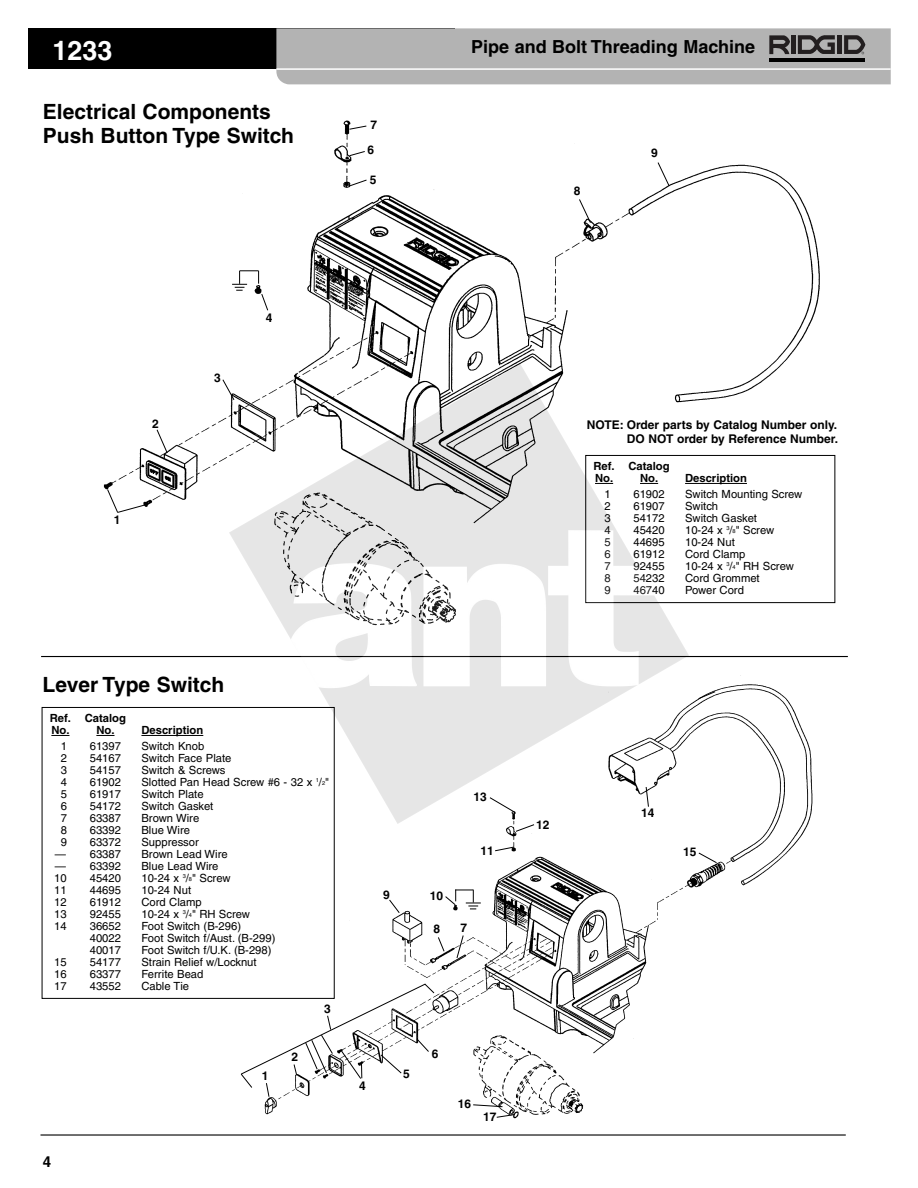
<style>
.page{position:relative;width:918px;height:1188px;background:#fff}
.page>*{position:absolute;margin:0;border:0;box-sizing:border-box;transform-origin:0 0}
.t1{font:700 27px "Helvetica";color:#fff}
.t2{font:700 21px/24px "Helvetica";color:#000}
.t3{font:700 18px "Helvetica";color:#000}
.t4{font:700 15px "Helvetica";color:#000}
.t5{font:700 12px/13.5px "Helvetica";color:#000;text-align:right}
.t6{font:11.25px "Helvetica";color:#000}
.t7{font:700 11.25px/12px "Helvetica";color:#000}
.s1{font-size:5.7px}
</style>
<div class="page">
<hr style="left:40px;top:1134px;width:806px;height:2px;background:#000">
<div style="left:28px;top:29px;width:427px;height:40px;background:#000"></div>
<svg style="left:276px;top:28px;width:615px;height:56px;background:#aeaeae"></svg>
<img style="left:264px;top:675px;width:549px;height:444px">
<img style="left:103px;top:120px;width:730px;height:484px">
<hr style="left:41px;top:656px;width:807px;height:1px;background:#000">
<svg style="left:156px;top:429px;width:12px;height:25px"></svg>
<svg style="left:222px;top:379px;width:8px;height:22px"></svg>
<svg style="left:349px;top:125px;width:18px;height:5px"></svg>
<svg style="left:349px;top:151px;width:17px;height:6px"></svg>
<svg style="left:348px;top:179px;width:19px;height:8px"></svg>
<svg style="left:578px;top:198px;width:13px;height:26px"></svg>
<svg style="left:698px;top:691px;width:18px;height:9px"></svg>
<svg style="left:456px;top:935px;width:8px;height:24px"></svg>
<svg style="left:437px;top:936px;width:8px;height:16px"></svg>
<svg style="left:389px;top:899px;width:11px;height:15px"></svg>
<div style="left:586px;top:456px;width:248px;height:146px;background:#fff"></div>
<div style="left:585px;top:455px;width:250px;height:148px;border:1px solid #000"></div>
<hr style="left:685px;top:483px;width:62px;height:1px;background:#000">
<div style="left:42px;top:708px;width:292px;height:290px;background:#fff"></div>
<svg style="left:51px;top:735px;width:19px;height:1px"></svg>
<svg style="left:96px;top:735px;width:19px;height:1px"></svg>
<hr style="left:141px;top:735px;width:62px;height:1px;background:#000">
<svg style="left:232px;top:270px;width:37px;height:41px"></svg>
<svg style="left:107px;top:489px;width:40px;height:25px"></svg>
<svg style="left:657px;top:162px;width:13px;height:25px"></svg>
<svg style="left:240px;top:983px;width:195px;height:115px"></svg>
<svg style="left:496px;top:1114px;width:20px;height:4px"></svg>
<svg style="left:472px;top:1104px;width:31px;height:3px"></svg>
<svg style="left:494px;top:846px;width:21px;height:6px"></svg>
<svg style="left:515px;top:824px;width:20px;height:8px"></svg>
<svg style="left:445px;top:890px;width:36px;height:20px"></svg>
<svg style="left:698px;top:852px;width:20px;height:12px"></svg>
<div style="left:41px;top:102px;width:268px;height:52px;background:#fff"></div>
<img style="left:230px;top:364px;width:459px;height:460px">
<h1 class="t1" style="left:52px;top:41px;width:62px">1233</h1>
<h3 class="t3" style="left:471px;top:40px;width:285px">Pipe and Bolt Threading Machine</h3>
<h2 class="t2" style="left:43px;top:101px;width:253px">Electrical Components<br>Push Button Type Switch</h2>
<p class="t5" style="left:371px;top:120px;width:8px">7</p>
<p class="t5" style="left:368px;top:144px;width:8px">6</p>
<p class="t5" style="left:370px;top:175px;width:8px">5</p>
<p class="t5" style="left:574px;top:186px;width:8px">8</p>
<p class="t5" style="left:651px;top:148px;width:8px">9</p>
<p class="t5" style="left:152px;top:418px;width:8px">2</p>
<p class="t5" style="left:114px;top:514px;width:8px">1</p>
<p class="t5" style="left:214px;top:372px;width:8px">3</p>
<p class="t5" style="left:266px;top:312px;width:8px">4</p>
<h2 class="t2" style="left:43px;top:675px;width:183px">Lever Type Switch</h2>
<p class="t7" style="left:50px;top:713px;width:78px">Ref. Catalog<br>No. No.</p>
<p class="t7" style="left:141px;top:725px;width:63px">Description</p>
<p class="t6" style="left:61px;top:742px;width:8px">1</p>
<p class="t6" style="left:90px;top:742px;width:33px">61397</p>
<p class="t6" style="left:141px;top:742px;width:64px">Switch Knob</p>
<p class="t6" style="left:61px;top:754px;width:8px">2</p>
<p class="t6" style="left:90px;top:754px;width:33px">54167</p>
<p class="t6" style="left:141px;top:754px;width:92px">Switch Face Plate</p>
<p class="t6" style="left:61px;top:766px;width:8px">3</p>
<p class="t6" style="left:90px;top:766px;width:33px">54157</p>
<p class="t6" style="left:141px;top:766px;width:86px">Switch &amp; Screws</p>
<p class="t6" style="left:61px;top:778px;width:8px">4</p>
<p class="t6" style="left:90px;top:778px;width:33px">61902</p>
<p class="t6" style="left:141px;top:778px;width:189px">Slotted Pan Head Screw #6 - 32 x <sup>1</sup>/<span class="s1">2</span>"</p>
<p class="t6" style="left:61px;top:790px;width:8px">5</p>
<p class="t6" style="left:90px;top:790px;width:33px">61917</p>
<p class="t6" style="left:141px;top:790px;width:64px">Switch Plate</p>
<p class="t6" style="left:61px;top:802px;width:8px">6</p>
<p class="t6" style="left:90px;top:802px;width:33px">54172</p>
<p class="t6" style="left:141px;top:802px;width:73px">Switch Gasket</p>
<p class="t6" style="left:61px;top:814px;width:8px">7</p>
<p class="t6" style="left:90px;top:814px;width:33px">63387</p>
<p class="t6" style="left:141px;top:814px;width:59px">Brown Wire</p>
<p class="t6" style="left:61px;top:826px;width:8px">8</p>
<p class="t6" style="left:90px;top:826px;width:33px">63392</p>
<p class="t6" style="left:141px;top:826px;width:50px">Blue Wire</p>
<p class="t6" style="left:61px;top:838px;width:8px">9</p>
<p class="t6" style="left:90px;top:838px;width:33px">63372</p>
<p class="t6" style="left:141px;top:838px;width:59px">Suppressor</p>
<p class="t6" style="left:55px;top:850px;width:68px">— 63387</p>
<p class="t6" style="left:141px;top:850px;width:88px">Brown Lead Wire</p>
<p class="t6" style="left:55px;top:862px;width:68px">— 63392</p>
<p class="t6" style="left:141px;top:862px;width:79px">Blue Lead Wire</p>
<p class="t6" style="left:54px;top:874px;width:14px">10</p>
<p class="t6" style="left:90px;top:874px;width:33px">45420</p>
<p class="t6" style="left:141px;top:874px;width:91px">10-24 x <sup>3</sup>/<span class="s1">8</span>" Screw</p>
<p class="t6" style="left:54px;top:886px;width:14px">11</p>
<p class="t6" style="left:90px;top:886px;width:33px">44695</p>
<p class="t6" style="left:141px;top:886px;width:51px">10-24 Nut</p>
<p class="t6" style="left:54px;top:898px;width:14px">12</p>
<p class="t6" style="left:90px;top:898px;width:33px">61912</p>
<p class="t6" style="left:141px;top:898px;width:62px">Cord Clamp</p>
<p class="t6" style="left:54px;top:910px;width:14px">13</p>
<p class="t6" style="left:90px;top:910px;width:33px">92455</p>
<p class="t6" style="left:141px;top:910px;width:110px">10-24 x <sup>3</sup>/<span class="s1">4</span>" RH Screw</p>
<p class="t6" style="left:54px;top:922px;width:14px">14</p>
<p class="t6" style="left:90px;top:922px;width:33px">36652</p>
<p class="t6" style="left:141px;top:922px;width:101px">Foot Switch (B-296)</p>
<p class="t6" style="left:90px;top:934px;width:33px">40022</p>
<p class="t6" style="left:141px;top:934px;width:135px">Foot Switch f/Aust. (B-299)</p>
<p class="t6" style="left:90px;top:946px;width:33px">40017</p>
<p class="t6" style="left:141px;top:946px;width:132px">Foot Switch f/U.K. (B-298)</p>
<p class="t6" style="left:54px;top:958px;width:14px">15</p>
<p class="t6" style="left:90px;top:958px;width:33px">54177</p>
<p class="t6" style="left:141px;top:958px;width:117px">Strain Relief w/Locknut</p>
<p class="t6" style="left:54px;top:970px;width:14px">16</p>
<p class="t6" style="left:90px;top:970px;width:33px">63377</p>
<p class="t6" style="left:141px;top:970px;width:64px">Ferrite Bead</p>
<p class="t6" style="left:54px;top:982px;width:14px">17</p>
<p class="t6" style="left:90px;top:982px;width:33px">43552</p>
<p class="t6" style="left:141px;top:982px;width:49px">Cable Tie</p>
<h3 class="t4" style="left:43px;top:1156px;width:10px">4</h3>
<p class="t5" style="left:262px;top:1070px;width:8px">1</p>
<p class="t5" style="left:291px;top:1051px;width:8px">2</p>
<p class="t5" style="left:324px;top:1003px;width:8px">3</p>
<p class="t5" style="left:383px;top:889px;width:8px">9</p>
<p class="t5" style="left:474px;top:791px;width:15px">13</p>
<p class="t5" style="left:480px;top:845px;width:15px">11</p>
<p class="t5" style="left:430px;top:890px;width:15px">10</p>
<p class="t5" style="left:434px;top:924px;width:8px">8</p>
<p class="t5" style="left:461px;top:922px;width:8px">7</p>
<p class="t5" style="left:359px;top:1080px;width:8px">4</p>
<p class="t5" style="left:403px;top:1068px;width:8px">5</p>
<p class="t5" style="left:432px;top:1048px;width:8px">6</p>
<p class="t5" style="left:458px;top:1098px;width:15px">16</p>
<p class="t5" style="left:483px;top:1111px;width:15px">17</p>
<p class="t5" style="left:587px;top:419px;width:253px">NOTE: Order parts by Catalog Number only.<br>DO NOT order by Reference Number.</p>
<p class="t7" style="left:594px;top:461px;width:78px">Ref. Catalog<br>No. No.</p>
<p class="t7" style="left:685px;top:473px;width:63px">Description</p>
<p class="t6" style="left:604px;top:489px;width:8px">1</p>
<p class="t6" style="left:633px;top:489px;width:33px">61902</p>
<p class="t6" style="left:685px;top:489px;width:119px">Switch Mounting Screw</p>
<p class="t6" style="left:604px;top:501px;width:8px">2</p>
<p class="t6" style="left:633px;top:501px;width:33px">61907</p>
<p class="t6" style="left:685px;top:501px;width:35px">Switch</p>
<p class="t6" style="left:604px;top:513px;width:8px">3</p>
<p class="t6" style="left:633px;top:513px;width:33px">54172</p>
<p class="t6" style="left:685px;top:513px;width:73px">Switch Gasket</p>
<p class="t6" style="left:604px;top:526px;width:8px">4</p>
<p class="t6" style="left:633px;top:526px;width:33px">45420</p>
<p class="t6" style="left:685px;top:525px;width:91px">10-24 x <sup>3</sup>/<span class="s1">8</span>" Screw</p>
<p class="t6" style="left:604px;top:537px;width:8px">5</p>
<p class="t6" style="left:633px;top:537px;width:33px">44695</p>
<p class="t6" style="left:685px;top:537px;width:51px">10-24 Nut</p>
<p class="t6" style="left:604px;top:549px;width:8px">6</p>
<p class="t6" style="left:633px;top:549px;width:33px">61912</p>
<p class="t6" style="left:685px;top:549px;width:62px">Cord Clamp</p>
<p class="t6" style="left:604px;top:561px;width:8px">7</p>
<p class="t6" style="left:633px;top:561px;width:33px">92455</p>
<p class="t6" style="left:685px;top:561px;width:110px">10-24 x <sup>3</sup>/<span class="s1">4</span>" RH Screw</p>
<p class="t6" style="left:604px;top:573px;width:8px">8</p>
<p class="t6" style="left:633px;top:573px;width:33px">54232</p>
<p class="t6" style="left:685px;top:573px;width:76px">Cord Grommet</p>
<p class="t6" style="left:604px;top:585px;width:8px">9</p>
<p class="t6" style="left:633px;top:585px;width:33px">46740</p>
<p class="t6" style="left:685px;top:585px;width:60px">Power Cord</p>
<p class="t5" style="left:536px;top:819px;width:15px">12</p>
<p class="t5" style="left:641px;top:808px;width:15px">14</p>
<p class="t5" style="left:683px;top:846px;width:15px">15</p>
</div>
